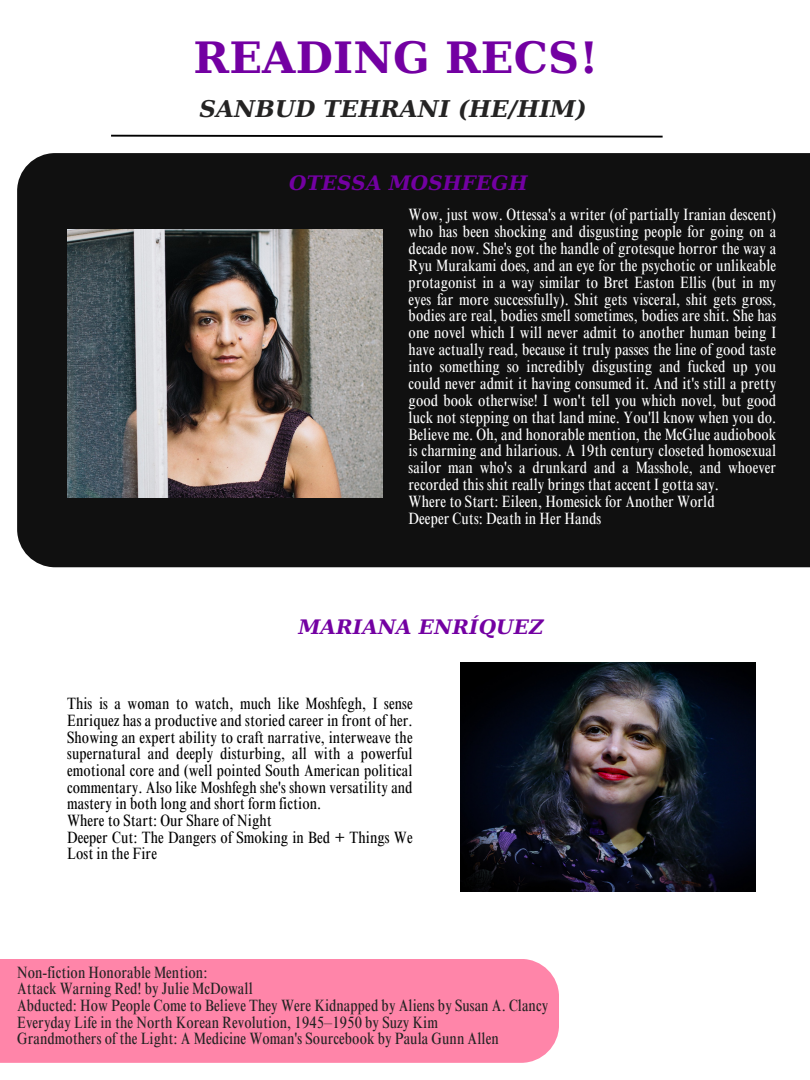
<style>
.page{position:relative;width:810px;height:1080px;background:#fff}
.page>*{position:absolute;margin:0;border:0;box-sizing:border-box;transform-origin:0 0}
.t1{font:700 43px "DejaVu Serif";letter-spacing:.005em;color:#7300a2}
.t2{font:italic 700 23.12px "DejaVu Serif";letter-spacing:.005em;color:#242323}
.t3{font:italic 700 20px "DejaVu Serif";letter-spacing:.005em;color:#7300a2}
.t4{font:condensed 16.38px/16.9px "Times NRMT Pro";letter-spacing:.005em;color:#fff;text-align:justify}
.t5{font:condensed 16.38px/16.7px "Times NRMT Pro";letter-spacing:.005em;color:#000;text-align:justify}
.t6{font:condensed 16.38px "Times NRMT Pro";letter-spacing:.005em;color:#242323}
</style>
<div class="page">
<svg style="left:111px;top:134px;width:552px;height:4px"></svg>
<div style="left:0;top:959px;width:559px;height:104px;background:#ff85a9"></div>
<div style="left:17px;top:153px;width:793px;height:414px;background:#101010"></div>
<img style="left:67px;top:229px;width:315px;height:268px">
<img style="left:460px;top:663px;width:295px;height:229px">
<h1 class="t1" style="left:193px;top:33px;width:406px">READING RECS!</h1>
<h2 class="t2" style="left:199px;top:95px;width:389px">SANBUD TEHRANI (HE/HIM)</h2>
<p class="t3" style="left:289px;top:171px;width:240px">OTESSA MOSHFEGH</p>
<h3 class="t4" style="left:409px;top:208px;width:369px">Wow, just wow. Ottessa's a writer (of partially Iranian descent) who has been shocking and disgusting people for going on a decade now. She's got the handle of grotesque horror the way a Ryu Murakami does, and an eye for the psychotic or unlikeable protagonist in a way similar to Bret Easton Ellis (but in my eyes far more successfully). Shit gets visceral, shit gets gross, bodies are real, bodies smell sometimes, bodies are shit. She has one novel which I will never admit to another human being I have actually read, because it truly passes the line of good taste into something so incredibly disgusting and fucked up you could never admit it having consumed it. And it's still a pretty good book otherwise! I won't tell you which novel, but good luck not stepping on that land mine. You'll know when you do.<br>Believe me. Oh, and honorable mention, the McGlue audiobook is charming and hilarious. A 19th century closeted homosexual sailor man who's a drunkard and a Masshole, and whoever recorded this shit really brings that accent I gotta say.</h3>
<p class="t4" style="left:409px;top:495px;width:308px">Where to Start: Eileen, Homesick for Another World</p>
<p class="t4" style="left:409px;top:512px;width:194px">Deeper Cuts: Death in Her Hands</p>
<p class="t3" style="left:298px;top:615px;width:247px">MARIANA ENRÍQUEZ</p>
<p class="t5" style="left:67px;top:697px;width:347px">This is a woman to watch, much like Moshfegh, I sense Enriquez has a productive and storied career in front of her.<br>Showing an expert ability to craft narrative, interweave the supernatural and deeply disturbing, all with a powerful emotional core and (well pointed South American political commentary. Also like Moshfegh she's shown versatility and mastery in both long and short form fiction.</p>
<p class="t5" style="left:67px;top:814px;width:206px">Where to Start: Our Share of Night</p>
<p class="t5" style="left:67px;top:831px;width:347px">Deeper Cut: The Dangers of Smoking in Bed + Things We<br>Lost in the Fire</p>
<p class="t6" style="left:17px;top:966px;width:192px">Non-fiction Honorable Mention:</p>
<p class="t6" style="left:17px;top:982px;width:237px">Attack Warning Red! by Julie McDowall</p>
<h3 class="t6" style="left:17px;top:999px;width:533px">Abducted: How People Come to Believe They Were Kidnapped by Aliens by Susan A. Clancy</h3>
<p class="t6" style="left:17px;top:1016px;width:422px">Everyday Life in the North Korean Revolution, 1945–1950 by Suzy Kim</p>
<p class="t6" style="left:17px;top:1032px;width:483px">Grandmothers of the Light: A Medicine Woman's Sourcebook by Paula Gunn Allen</p>
</div>
